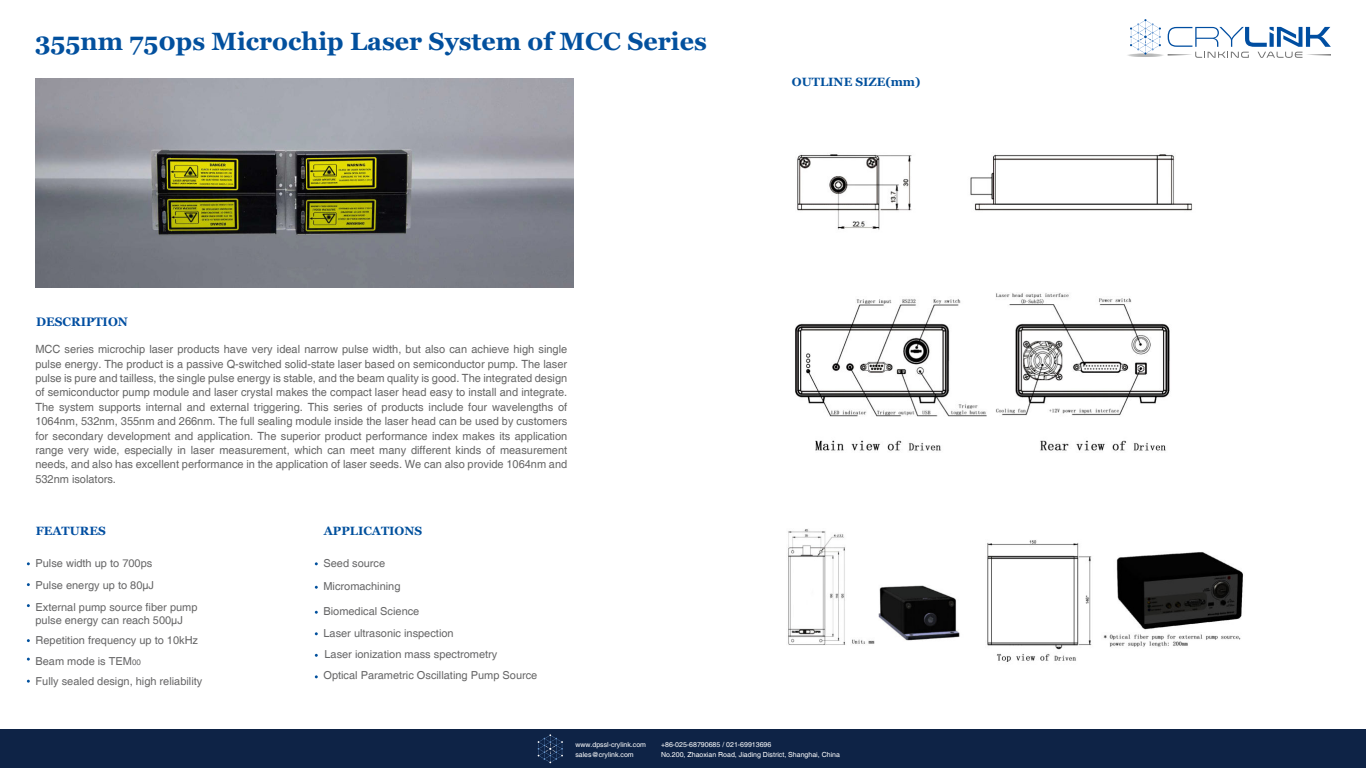
<style>
.page{position:relative;width:1366px;height:768px;background:#fff}
.page>*{position:absolute;margin:0;border:0;box-sizing:border-box;transform-origin:0 0}
.t1{font:700 25px "Georgia";color:#02509e}
.t2{font:700 12.3px "Georgia";color:#004ea1}
.t3{font:700 12px "Georgia";color:#00509d}
.t4{font:700 12px "Georgia";color:#004ea1}
.t5{font:11.3px/14.4px "Helvetica";color:#666;text-align:justify}
.t6{font:11px/22px "Helvetica";color:#666667}
.t7{font:7px "Helvetica";color:#fff}
.s1{font-size:8px}
</style>
<div class="page">
<hr style="left:1126px;top:53px;width:39px;height:4px;background:#f9f9f9;border-radius:50%">
<hr style="left:1127px;top:53px;width:37px;height:4px;background:#ededed;border-radius:50%">
<hr style="left:1127px;top:54px;width:37px;height:3px;background:#d6d7d7;border-radius:50%">
<hr style="left:1129px;top:54px;width:33px;height:3px;background:#d1d2d2;border-radius:50%">
<hr style="left:1132px;top:54px;width:27px;height:3px;background:#c9caca;border-radius:50%">
<svg style="left:1130px;top:19px;width:31px;height:37px"></svg>
<svg style="left:1168px;top:27px;width:163px;height:31px"></svg>
<div style="left:0;top:730px;width:1366px;height:38px;background:#0e2346"></div>
<svg style="left:538px;top:734px;width:25px;height:29px"></svg>
<img style="left:795px;top:293px;width:375px;height:158px">
<img style="left:797px;top:154px;width:396px;height:76px">
<img style="left:788px;top:529px;width:172px;height:116px">
<img style="left:987px;top:540px;width:256px;height:122px">
<img style="left:35px;top:78px;width:539px;height:210px">
<h1 class="t1" style="left:35px;top:32px;width:673px">355nm 750ps Microchip Laser System of MCC Series</h1>
<p class="t3" style="left:792px;top:77px;width:130px">OUTLINE SIZE(mm)</p>
<p class="t2" style="left:36px;top:316px;width:93px">DESCRIPTION</p>
<p class="t5" style="left:35px;top:343px;width:533px">MCC series microchip laser products have very ideal narrow pulse width, but also can achieve high single pulse energy. The product is a passive Q-switched solid-state laser based on semiconductor pump. The laser pulse is pure and tailless, the single pulse energy is stable, and the beam quality is good. The integrated design of semiconductor pump module and laser crystal makes the compact laser head easy to install and integrate.<br>The system supports internal and external triggering. This series of products include four wavelengths of 1064nm, 532nm, 355nm and 266nm. The full sealing module inside the laser head can be used by customers for secondary development and application. The superior product performance index makes its application range very wide, especially in laser measurement, which can meet many different kinds of measurement needs, and also has excellent performance in the application of laser seeds. We can also provide 1064nm and 532nm isolators.</p>
<p class="t4" style="left:36px;top:526px;width:72px">FEATURES</p>
<p class="t6" style="left:36px;top:553px;width:164px">Pulse width up to 700ps<br>Pulse energy up to 80µJ<br>External pump source fiber pump</p>
<p class="t6" style="left:36px;top:611px;width:164px;line-height:19.8px">pulse energy can reach 500µJ<br>Repetition frequency up to 10kHz</p>
<p class="t6" style="left:36px;top:652px;width:168px;line-height:20px">Beam mode is TEM<span class="s1">00<br></span>Fully sealed design, high reliability</p>
<p class="t3" style="left:324px;top:526px;width:100px">APPLICATIONS</p>
<p class="t6" style="left:323px;top:552px;width:79px;line-height:23.5px">Seed source<br>Micromachining</p>
<p class="t6" style="left:323px;top:601px;width:132px">Biomedical Science<br>Laser ultrasonic inspection</p>
<p class="t6" style="left:323px;top:645px;width:215px;line-height:20.5px">Laser ionization mass spectrometry<br>Optical Parametric Oscillating Pump Source</p>
<p class="t7" style="left:575px;top:741px;width:72px">www.dpssl-crylink.com</p>
<p class="t7" style="left:661px;top:741px;width:112px">+86-025-68790685 / 021-69913696</p>
<p class="t7" style="left:575px;top:751px;width:60px">sales@crylink.com</p>
<p class="t7" style="left:661px;top:751px;width:180px">No.200, Zhaoxian Road, Jiading District, Shanghai, China</p>
</div>
